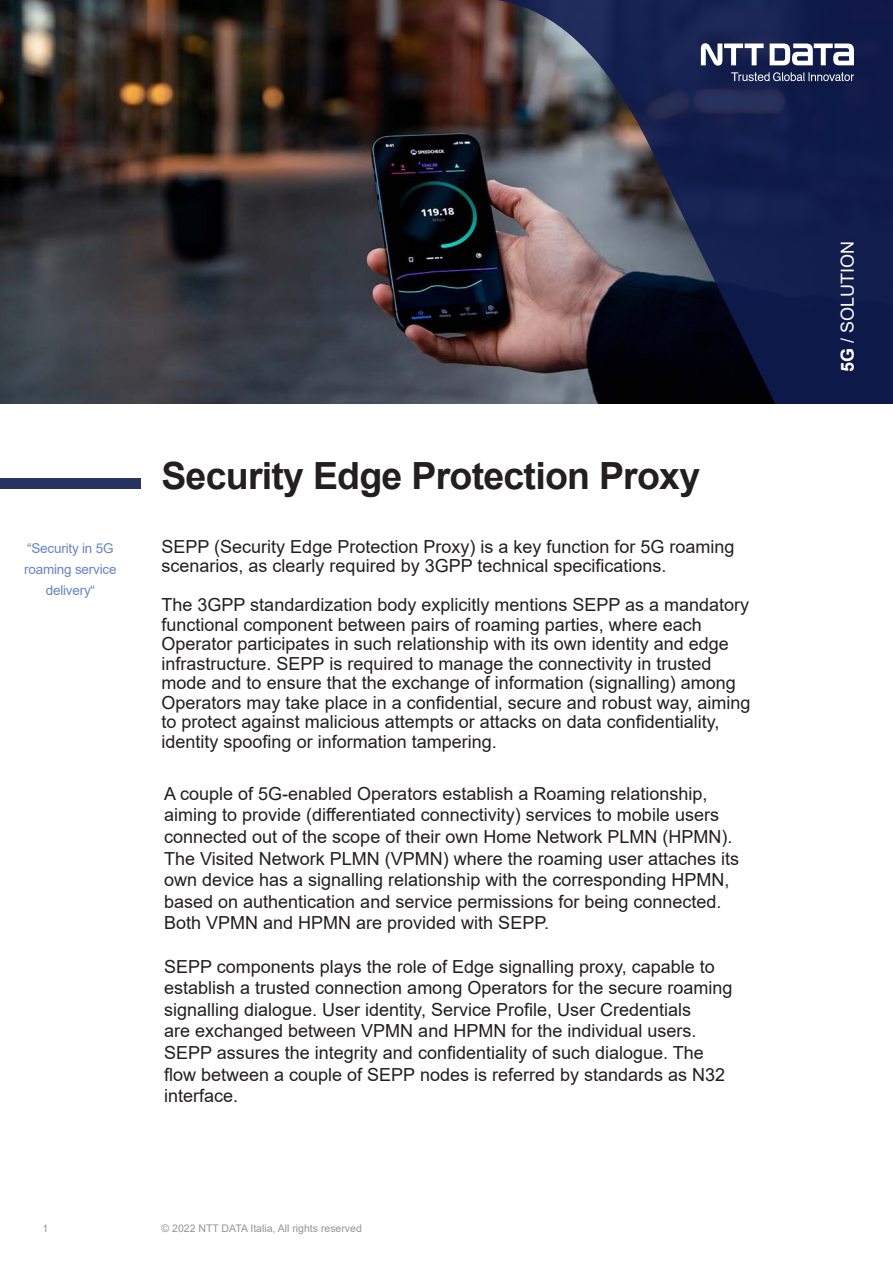
<style>
.page{position:relative;width:893px;height:1263px;background:#fff}
.page>*{position:absolute;margin:0;border:0;box-sizing:border-box;transform-origin:0 0}
.Headline_Chapter_20p{font:700 37.5px "Arial";letter-spacing:-.02em;color:#231f20}
.Copy_grid_12pt{font:18px/21.6px "Arial";color:#231f20}
.t1{font:18px "Arial";color:#fff}
.Legende_9pt{font:13.5px "Arial";letter-spacing:-.015em;color:#6785c1}
.t2{font:10.5px "Arial";color:#939598}
.s1{font-weight:700}
</style>
<div class="page">
<img style="left:0;top:0;width:497px;height:404px">
<svg style="left:497px;top:0;width:396px;height:404px;background:#313450"></svg>
<div style="left:0;top:478px;width:141px;height:11px;background:#273361"></div>
<svg style="left:701px;top:43px;width:153px;height:38px"></svg>
<p class="Legende_9pt" style="left:27px;top:539px;width:88px">“Security in 5G</p>
<p class="Legende_9pt" style="left:24px;top:560px;width:94px">roaming service</p>
<p class="Legende_9pt" style="left:46px;top:581px;width:51px">delivery“</p>
<p class="Headline_Chapter_20p" style="left:161px;top:449px;width:540px">Security Edge Protection Proxy</p>
<p class="Copy_grid_12pt" style="left:162px;top:536px;width:574px;line-height:19.5px">SEPP (Security Edge Protection Proxy) is a key function for 5G roaming scenarios, as clearly required by 3GPP technical specifications.</p>
<p class="Copy_grid_12pt" style="left:162px;top:595px;width:590px;line-height:19.5px">The 3GPP standardization body explicitly mentions SEPP as a mandatory functional component between pairs of roaming parties, where each Operator participates in such relationship with its own identity and edge infrastructure. SEPP is required to manage the connectivity in trusted mode and to ensure that the exchange of information (signalling) among Operators may take place in a confidential, secure and robust way, aiming to protect against malicious attempts or attacks on data confidentiality, identity spoofing or information tampering.</p>
<p class="Copy_grid_12pt" style="left:164px;top:782px;width:576px">A couple of 5G-enabled Operators establish a Roaming relationship, aiming to provide (differentiated connectivity) services to mobile users connected out of the scope of their own Home Network PLMN (HPMN).<br>The Visited Network PLMN (VPMN) where the roaming user attaches its own device has a signalling relationship with the corresponding HPMN, based on authentication and service permissions for being connected.<br>Both VPMN and HPMN are provided with SEPP.</p>
<p class="Copy_grid_12pt" style="left:164px;top:955px;width:570px">SEPP components plays the role of Edge signalling proxy, capable to establish a trusted connection among Operators for the secure roaming signalling dialogue. User identity, Service Profile, User Credentials<br>are exchanged between VPMN and HPMN for the individual users.<br>SEPP assures the integrity and confidentiality of such dialogue. The flow between a couple of SEPP nodes is referred by standards as N32 interface.</p>
<p class="t2" style="left:43px;top:1221px;width:7px">1</p>
<p class="t2" style="left:162px;top:1221px;width:202px">© 2022 NTT DATA Italia, All rights reserved</p>
<p class="t1" style="left:835px;top:372px;width:133px;rotate:-90deg"><span class="s1">5G</span> / SOLUTION</p>
</div>
